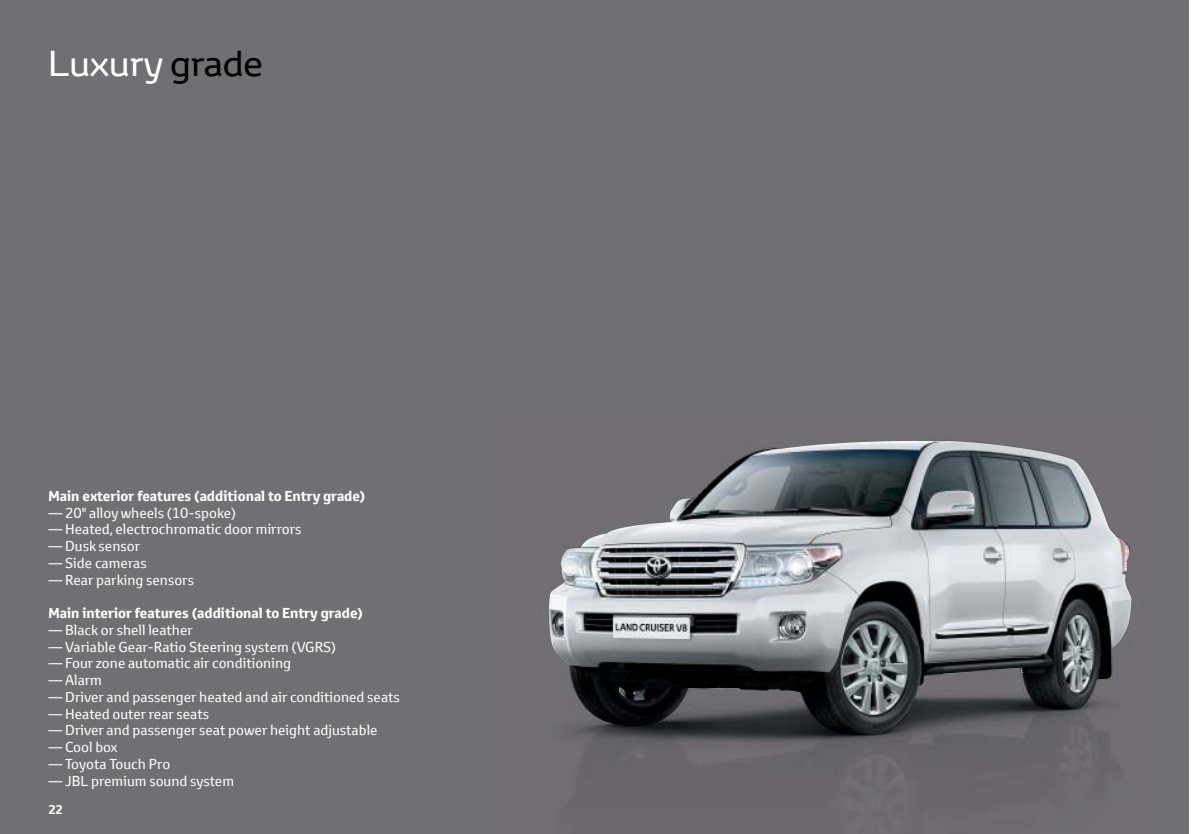
<style>
.page{position:relative;width:1191px;height:834px;background:#fff}
.page>*{position:absolute;margin:0;border:0;box-sizing:border-box;transform-origin:0 0}
.t1{font:35px "Toyota Display";color:#fff}
.t2{font:14px "Toyota Text";color:#fff}
.t3{font:700 14px "Toyota Text";color:#fff}
.t4{font:700 12.25px "Toyota Text";color:#fff}
.s1{color:#000}
</style>
<div class="page">
<div style="left:0;top:0;width:1191px;height:833px;background:#716f73"></div>
<img style="left:549px;top:440px;width:583px;height:369px">
<img style="left:1114px;top:537px;width:17px;height:109px">
<hr style="left:1189px;top:0;width:2px;height:833px;background:#fff">
<h1 class="t1" style="left:48px;top:40px;width:216px">Luxury <span class="s1">grade</span></h1>
<p class="t3" style="left:48px;top:486px;width:318px">Main exterior features (additional to Entry grade)</p>
<p class="t2" style="left:48px;top:503px;width:189px">— 20" alloy wheels (10-spoke)</p>
<p class="t2" style="left:48px;top:520px;width:255px">— Heated, electrochromatic door mirrors</p>
<p class="t2" style="left:48px;top:536px;width:93px">— Dusk sensor</p>
<p class="t2" style="left:48px;top:553px;width:100px">— Side cameras</p>
<p class="t2" style="left:48px;top:570px;width:147px">— Rear parking sensors</p>
<p class="t3" style="left:48px;top:603px;width:316px">Main interior features (additional to Entry grade)</p>
<p class="t2" style="left:48px;top:620px;width:146px">— Black or shell leather</p>
<p class="t2" style="left:48px;top:637px;width:289px">— Variable Gear-Ratio Steering system (VGRS)</p>
<p class="t2" style="left:48px;top:653px;width:244px">— Four zone automatic air conditioning</p>
<p class="t2" style="left:48px;top:670px;width:55px">— Alarm</p>
<p class="t2" style="left:48px;top:687px;width:353px">— Driver and passenger heated and air conditioned seats</p>
<p class="t2" style="left:48px;top:704px;width:162px">— Heated outer rear seats</p>
<p class="t2" style="left:48px;top:720px;width:331px">— Driver and passenger seat power height adjustable</p>
<p class="t2" style="left:48px;top:737px;width:71px">— Cool box</p>
<p class="t2" style="left:48px;top:754px;width:123px">— Toyota Touch Pro</p>
<p class="t2" style="left:48px;top:771px;width:187px">— JBL premium sound system</p>
<p class="t4" style="left:48px;top:800px;width:16px">22</p>
</div>
